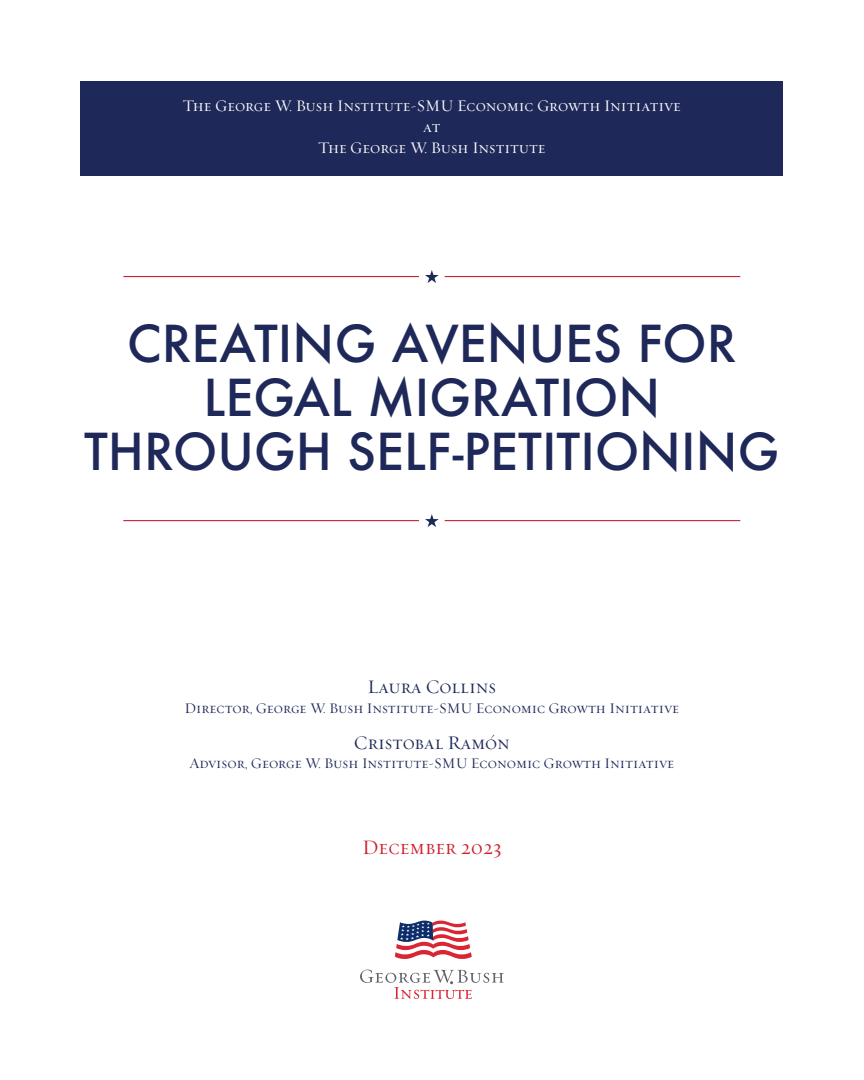
<style>
.page{position:relative;width:864px;height:1080px;background:#fff}
.page>*{position:absolute;margin:0;border:0;box-sizing:border-box;transform-origin:0 0}
.t1{font:500 49.5px/54px "Futura";color:#1e2859;text-align:center}
.t2{font:21px "Requiem Display";color:#ce202f}
.t3{font:19.5px "Requiem Display";color:#1e2859}
.t4{font:16.5px/21px "Requiem Display";color:#fff;text-align:center}
.t5{font:15px "Requiem Display";color:#1e2859}
</style>
<div class="page">
<div style="left:81px;top:81px;width:702px;height:95px;background:#1e2859"></div>
<svg style="left:425px;top:514px;width:14px;height:13px"></svg>
<hr style="left:445px;top:520px;width:295px;height:1px;background:#ce202f">
<hr style="left:123px;top:520px;width:296px;height:1px;background:#ce202f">
<svg style="left:425px;top:270px;width:14px;height:13px"></svg>
<hr style="left:445px;top:276px;width:295px;height:1px;background:#ce202f">
<hr style="left:123px;top:276px;width:296px;height:1px;background:#ce202f">
<svg style="left:395px;top:921px;width:77px;height:38px"></svg>
<svg style="left:360px;top:970px;width:144px;height:29px"></svg>
<p class="t4" style="left:183px;top:95px;width:499px">The George W. Bush Institute-SMU Economic Growth Initiative at<br>The George W. Bush Institute</p>
<h1 class="t1" style="left:84px;top:316px;width:697px">CREATING AVENUES FOR<br>LEGAL MIGRATION<br>THROUGH SELF-PETITIONING</h1>
<h3 class="t3" style="left:367px;top:673px;width:130px">Laura Collins</h3>
<p class="t5" style="left:185px;top:697px;width:496px">Director, George W. Bush Institute-SMU Economic Growth Initiative</p>
<h3 class="t3" style="left:354px;top:729px;width:157px">Cristobal Ramón</h3>
<p class="t5" style="left:189px;top:753px;width:486px">Advisor, George W. Bush Institute-SMU Economic Growth Initiative</p>
<h2 class="t2" style="left:362px;top:832px;width:141px">December 2023</h2>
</div>
